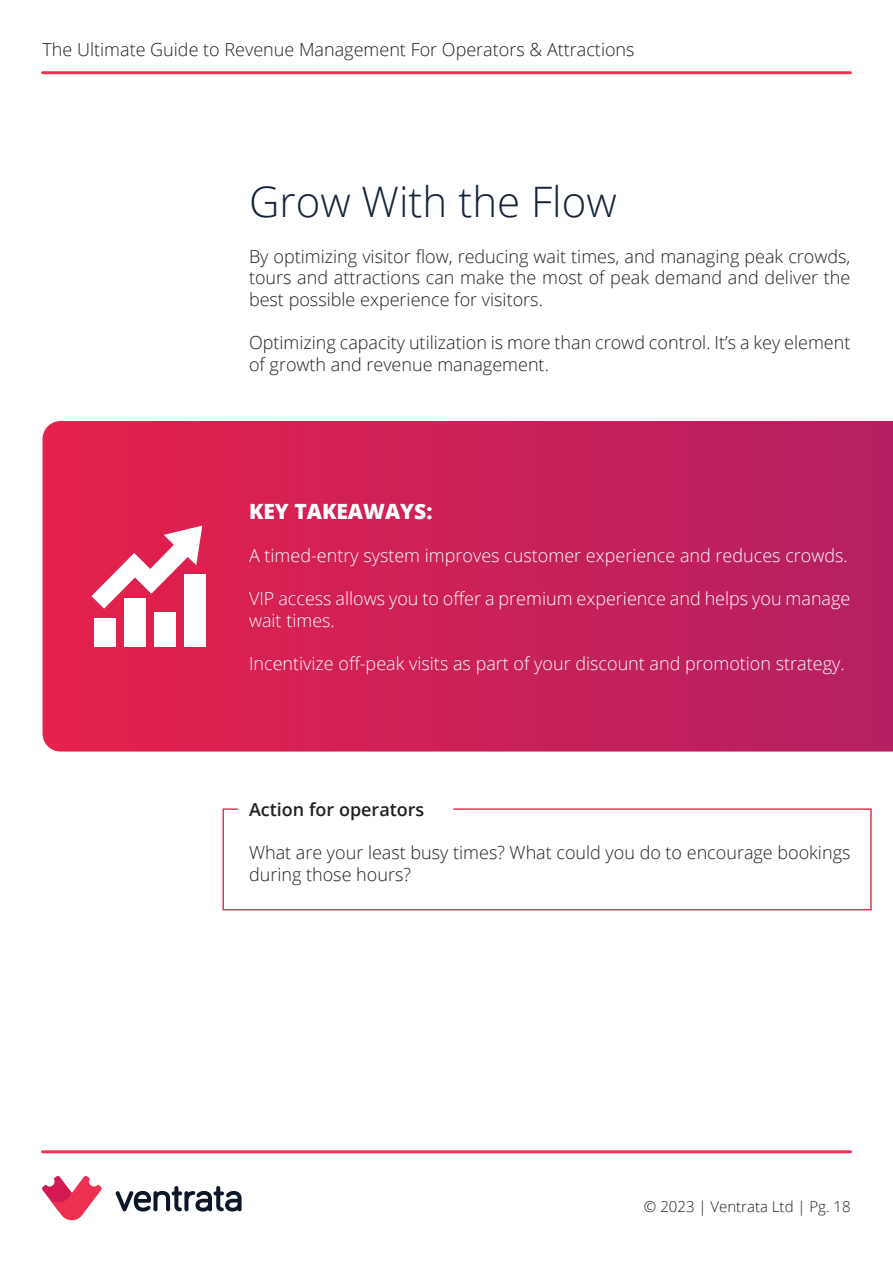
<style>
.page{position:relative;width:893px;height:1263px;background:#fff}
.page>*{position:absolute;margin:0;border:0;box-sizing:border-box;transform-origin:0 0}
.t1{font:300 42px "Open Sans";color:#16243a}
.t2{font:800 21px "Open Sans";color:#fff}
.t3{font:300 18px/21.6px "Open Sans";color:#231f20}
.t4{font:300 18px/21.6px "Open Sans";color:#fff}
.t5{font:600 18px "Open Sans";color:#231f20}
.t6{font:300 15px "Open Sans";color:#231f20}
</style>
<div class="page">
<hr style="left:43px;top:1150px;width:807px;height:3px;background:#ee3253">
<hr style="left:43px;top:71px;width:807px;height:3px;background:#ee3253">
<svg style="left:42px;top:1176px;width:60px;height:44px"></svg>
<svg style="left:116px;top:1186px;width:126px;height:25px"></svg>
<svg style="left:222px;top:808px;width:650px;height:103px"></svg>
<svg style="left:43px;top:421px;width:850px;height:330px;background:#cb2057"></svg>
<div style="left:95px;top:619px;width:21px;height:28px;background:#fff"></div>
<div style="left:125px;top:599px;width:21px;height:48px;background:#fff"></div>
<div style="left:155px;top:612px;width:21px;height:35px;background:#fff"></div>
<div style="left:184px;top:574px;width:22px;height:73px;background:#fff"></div>
<svg style="left:91px;top:526px;width:111px;height:83px"></svg>
<p class="t3" style="left:43px;top:38px;width:594px">The Ultimate Guide to Revenue Management For Operators &amp; Attractions</p>
<h1 class="t1" style="left:249px;top:173px;width:369px">Grow With the Flow</h1>
<p class="t3" style="left:249px;top:245px;width:603px;text-align:justify">By optimizing visitor flow, reducing wait times, and managing peak crowds, tours and attractions can make the most of peak demand and deliver the best possible experience for visitors.</p>
<p class="t3" style="left:249px;top:331px;width:603px">Optimizing capacity utilization is more than crowd control. It’s a key element of growth and revenue management.</p>
<p class="t2" style="left:249px;top:495px;width:185px">KEY TAKEAWAYS:</p>
<p class="t4" style="left:249px;top:544px;width:600px">A timed-entry system improves customer experience and reduces crowds.</p>
<p class="t4" style="left:249px;top:587px;width:603px">VIP access allows you to offer a premium experience and helps you manage wait times.</p>
<p class="t4" style="left:249px;top:652px;width:597px">Incentivize off-peak visits as part of your discount and promotion strategy.</p>
<p class="t5" style="left:249px;top:797px;width:177px">Action for operators</p>
<p class="t3" style="left:249px;top:841px;width:603px">What are your least busy times? What could you do to encourage bookings during those hours?</p>
<p class="t6" style="left:644px;top:1196px;width:208px">© 2023 | Ventrata Ltd | Pg. 18</p>
</div>
